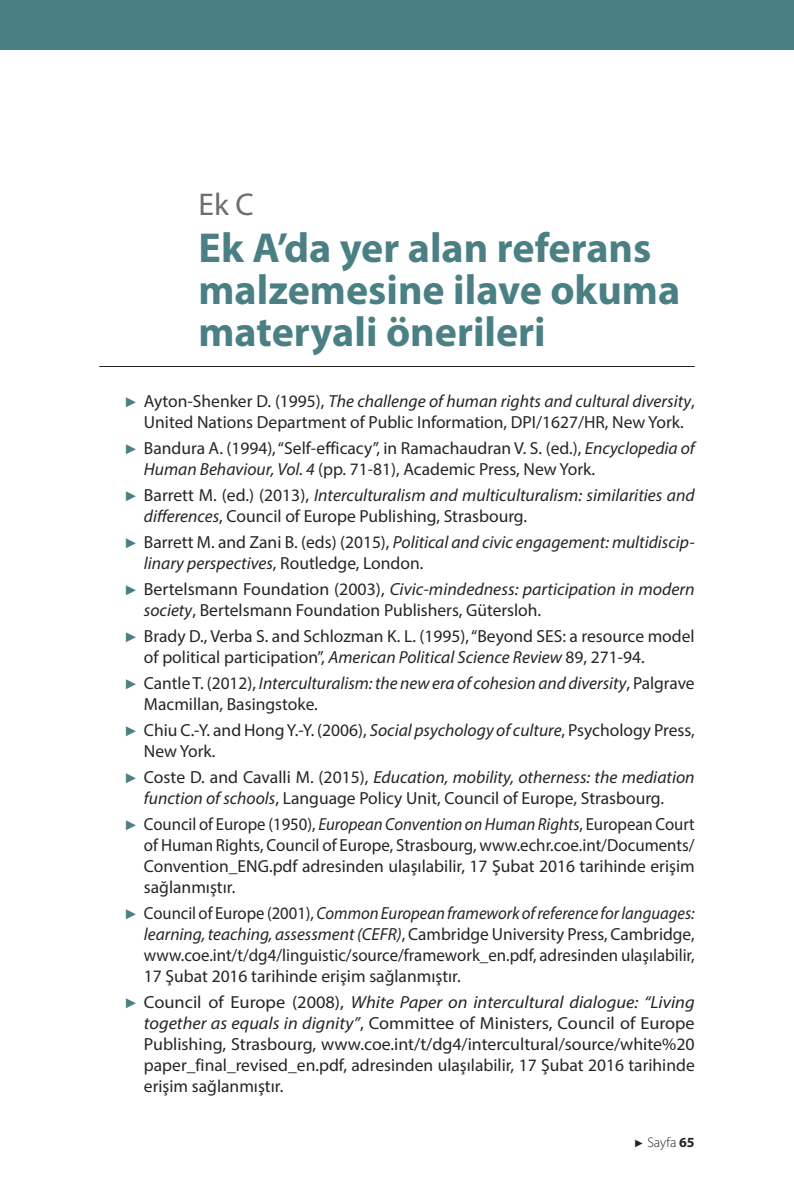
<style>
.page{position:relative;width:794px;height:1191px;background:#fff}
.page>*{position:absolute;margin:0;border:0;box-sizing:border-box;transform-origin:0 0}
.t1{font:700 42px/42px "Myriad Pro";color:#4a8084}
.t2{font:31.5px "Myriad Pro";color:#6d6e71}
.t3{font:17.5px/21px "Myriad Pro";color:#272425}
.t4{font:17.5px/21px "Myriad Pro";color:#272425;text-align:justify;scale:.95 1}
.t5{font:italic 17.5px/21px "Myriad Pro";color:#272425}
.t6{font:17.5px/21px "Myriad Pro";color:#272425;text-align:justify;scale:1.05 1}
.t7{font:300 14px "Myriad Pro";color:#272425}
.s1{font-family:"Arial";font-size:14px;color:#4a8084}
.s2{font-style:italic}
.s3{font-family:"Arial";font-style:normal;font-size:14px;color:#4a8084}
.s4{font-style:normal}
.s5{font-family:"Arial";font-weight:400;font-size:10.5px}
.s6{font-weight:700}
</style>
<div class="page">
<div style="left:0;top:0;width:794px;height:50px;background:#4a8084"></div>
<hr style="left:99px;top:366px;width:595px;height:1px;background:#272425">
<h2 class="t2" style="left:198px;top:193px;width:57px">Ek C</h2>
<h1 class="t1" style="left:198px;top:230px;width:483px">Ek A’da yer alan referans malzemesine ilave okuma materyali önerileri</h1>
<p class="t3" style="left:124px;top:392px;width:572px;text-align:center"><span class="s1">►</span> Ayton-Shenker D. (1995), <span class="s2">The challenge of human rights and cultural diversity</span>,<br>United Nations Department of Public Information, DPI/1627/HR, New York.</p>
<p class="t3" style="left:144px;top:439px;width:552px;text-indent:-20px"><span class="s1">►</span> Bandura A. (1994), “Self-efficacy”, in Ramachaudran V. S. (ed.), <span class="s2">Encyclopedia of<br>Human Behaviour, Vol. 4</span> (pp. 71-81), Academic Press, New York.</p>
<p class="t5" style="left:144px;top:486px;width:552px;text-indent:-20px"><span class="s3">►</span> <span class="s4">Barrett M. (ed.) (2013),</span> Interculturalism and multiculturalism: similarities and differences<span class="s4">, Council of Europe Publishing, Strasbourg.</span></p>
<p class="t5" style="left:144px;top:533px;width:552px;text-indent:-20px"><span class="s3">►</span> <span class="s4">Barrett M. and Zani B. (eds) (2015),</span> Political and civic engagement: multidiscip&shy;linary perspectives<span class="s4">, Routledge, London.</span></p>
<p class="t3" style="left:144px;top:580px;width:552px;text-indent:-20px"><span class="s1">►</span> Bertelsmann Foundation (2003), <span class="s2">Civic-mindedness: participation in modern society</span>, Bertelsmann Foundation Publishers, Gütersloh.</p>
<p class="t3" style="left:144px;top:627px;width:552px;text-indent:-20px"><span class="s1">►</span> Brady D., Verba S. and Schlozman K. L. (1995), “Beyond SES: a resource model of political participation”, <span class="s2">American Political Science Review</span> 89, 271-94.</p>
<p class="t5" style="left:144px;top:674px;width:552px;text-indent:-20px"><span class="s3">►</span> <span class="s4">Cantle T. (2012),</span> Interculturalism: the new era of cohesion and diversity<span class="s4">, Palgrave<br>Macmillan, Basingstoke.</span></p>
<p class="t3" style="left:144px;top:721px;width:552px;text-indent:-20px"><span class="s1">►</span> Chiu C.-Y. and Hong Y.-Y. (2006), <span class="s2">Social psychology of culture</span>, Psychology Press,<br>New York.</p>
<p class="t3" style="left:144px;top:767px;width:552px;text-indent:-20px"><span class="s1">►</span> Coste D. and Cavalli M. (2015), <span class="s2">Education, mobility, otherness: the mediation function of schools</span>, Language Policy Unit, Council of Europe, Strasbourg.</p>
<p class="t4" style="left:144px;top:814px;width:581px;text-indent:-20px"><span class="s1">►</span> Council of Europe (1950), <span class="s2">European Convention on Human Rights</span>, European Court of Human Rights, Council of Europe, Strasbourg, www.echr.coe.int/Documents/ Convention_ENG.pdf adresinden ulaşılabilir, 17 Şubat 2016 tarihinde erişim sağlanmıştır.</p>
<p class="t4" style="left:144px;top:903px;width:581px;text-indent:-20px"><span class="s1">►</span> Council of Europe (2001), <span class="s2">Common European framework of reference for languages: learning, teaching, assessment (CEFR)</span>, Cambridge University Press, Cambridge, www.coe.int/t/dg4/linguistic/source/framework_en.pdf, adresinden ulaşılabilir, 17 Şubat 2016 tarihinde erişim sağlanmıştır.</p>
<p class="t6" style="left:144px;top:992px;width:526px;text-indent:-20px"><span class="s1">►</span> Council of Europe (2008), <span class="s2">White Paper on intercultural dialogue: “Living together as equals in dignity”</span>, Committee of Ministers, Council of Europe Publishing, Strasbourg, www.coe.int/t/dg4/intercultural/source/white%20 paper_final_revised_en.pdf, adresinden ulaşılabilir, 17 Şubat 2016 tarihinde erişim sağlanmıştır.</p>
<p class="t7" style="left:634px;top:1136px;width:62px"><span class="s5">►</span> Sayfa <span class="s6">65</span></p>
</div>
